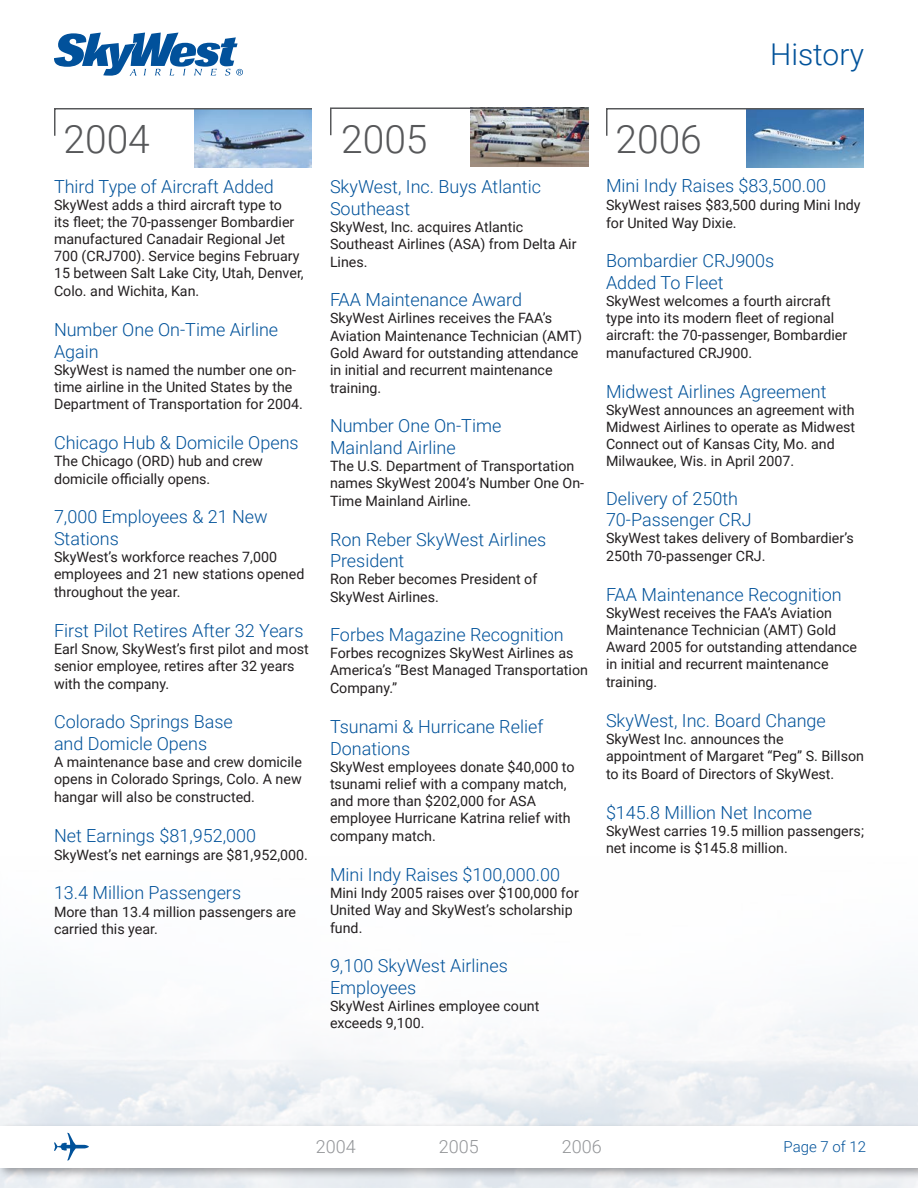
<style>
.page{position:relative;width:918px;height:1188px;background:#fff}
.page>*{position:absolute;margin:0;border:0;box-sizing:border-box;transform-origin:0 0}
.t1{font:300 39px "Roboto";color:#57585a}
.t2{font:300 30px "Roboto";color:#01529a}
.t3{font:300 18px/21.6px "Roboto";color:#01529a}
.t4{font:300 18px "Roboto";color:#939598}
.t5{font:300 15px "Roboto";color:#01529a}
.t6{font:14.25px/17.2px "Roboto";color:#231f20}
</style>
<div class="page">
<div style="left:0;top:1122px;width:918px;height:58px;background:#231f20;opacity:.4"></div>
<div style="left:0;top:1126px;width:918px;height:41px;background:#fff"></div>
<svg style="left:54px;top:33px;width:189px;height:42px"></svg>
<svg style="left:54px;top:1133px;width:35px;height:27px"></svg>
<img style="left:471px;top:137px;width:117px;height:29px">
<img style="left:330px;top:107px;width:259px;height:30px">
<img style="left:747px;top:137px;width:117px;height:31px">
<svg style="left:606px;top:108px;width:258px;height:29px"></svg>
<img style="left:195px;top:137px;width:117px;height:31px">
<svg style="left:54px;top:108px;width:258px;height:29px"></svg>
<p class="t1" style="left:63px;top:112px;width:88px">2004</p>
<p class="t3" style="left:54px;top:175px;width:221px">Third Type of Aircraft Added</p>
<p class="t6" style="left:54px;top:196px;width:251px">SkyWest adds a third aircraft type to<br>its fleet; the 70-passenger Bombardier manufactured Canadair Regional Jet 700 (CRJ700). Service begins February 15 between Salt Lake City, Utah, Denver, Colo. and Wichita, Kan.</p>
<p class="t3" style="left:54px;top:318px;width:226px">Number One On-Time Airline<br>Again</p>
<p class="t6" style="left:54px;top:361px;width:250px">SkyWest is named the number one on&shy;time airline in the United States by the<br>Department of Transportation for 2004.</p>
<p class="t3" style="left:54px;top:431px;width:246px">Chicago Hub &amp; Domicile Opens</p>
<p class="t6" style="left:54px;top:451px;width:210px;line-height:18px">The Chicago (ORD) hub and crew domicile officially opens.</p>
<p class="t3" style="left:54px;top:505px;width:215px">7,000 Employees &amp; 21 New<br>Stations</p>
<p class="t6" style="left:54px;top:548px;width:252px">SkyWest’s workforce reaches 7,000 employees and 21 new stations opened throughout the year.</p>
<p class="t3" style="left:54px;top:619px;width:251px">First Pilot Retires After 32 Years</p>
<p class="t6" style="left:54px;top:639px;width:256px">Earl Snow, SkyWest’s first pilot and most senior employee, retires after 32 years with the company.</p>
<p class="t3" style="left:54px;top:711px;width:180px">Colorado Springs Base</p>
<p class="t3" style="left:54px;top:732px;width:155px">and Domicle Opens</p>
<p class="t6" style="left:54px;top:753px;width:249px;text-align:justify">A maintenance base and crew domicile opens in Colorado Springs, Colo. A new hangar will also be constructed.</p>
<p class="t3" style="left:54px;top:824px;width:204px">Net Earnings $81,952,000</p>
<p class="t6" style="left:54px;top:846px;width:256px">SkyWest’s net earnings are $81,952,000.</p>
<p class="t3" style="left:54px;top:882px;width:189px">13.4 Million Passengers</p>
<p class="t6" style="left:54px;top:902px;width:244px">More than 13.4 million passengers are carried this year.</p>
<h2 class="t2" style="left:770px;top:33px;width:95px">History</h2>
<p class="t1" style="left:341px;top:112px;width:88px">2005</p>
<p class="t3" style="left:330px;top:175px;width:213px">SkyWest, Inc. Buys Atlantic<br>Southeast</p>
<p class="t6" style="left:330px;top:217px;width:248px">SkyWest, Inc. acquires Atlantic<br>Southeast Airlines (ASA) from Delta Air<br>Lines.</p>
<p class="t3" style="left:330px;top:289px;width:194px">FAA Maintenance Award</p>
<p class="t6" style="left:330px;top:309px;width:254px">SkyWest Airlines receives the FAA’s<br>Aviation Maintenance Technician (AMT)<br>Gold Award for outstanding attendance in initial and recurrent maintenance training.</p>
<p class="t3" style="left:330px;top:415px;width:173px">Number One On-Time</p>
<p class="t3" style="left:330px;top:436px;width:127px">Mainland Airline</p>
<p class="t6" style="left:330px;top:457px;width:256px">The U.S. Department of Transportation names SkyWest 2004’s Number One On-<br>Time Mainland Airline.</p>
<p class="t3" style="left:330px;top:528px;width:218px">Ron Reber SkyWest Airlines<br>President</p>
<p class="t6" style="left:330px;top:570px;width:209px">Ron Reber becomes President of<br>SkyWest Airlines.</p>
<p class="t3" style="left:330px;top:623px;width:235px">Forbes Magazine Recognition</p>
<p class="t6" style="left:330px;top:644px;width:260px">Forbes recognizes SkyWest Airlines as<br>America’s “Best Managed Transportation<br>Company.”</p>
<p class="t3" style="left:330px;top:715px;width:215px">Tsunami &amp; Hurricane Relief</p>
<p class="t3" style="left:330px;top:737px;width:82px">Donations</p>
<p class="t6" style="left:330px;top:757px;width:246px">SkyWest employees donate $40,000 to tsunami relief with a company match, and more than $202,000 for ASA employee Hurricane Katrina relief with company match.</p>
<p class="t3" style="left:330px;top:863px;width:231px">Mini Indy Raises $100,000.00</p>
<p class="t6" style="left:330px;top:883px;width:250px">Mini Indy 2005 raises over $100,000 for<br>United Way and SkyWest’s scholarship fund.</p>
<p class="t3" style="left:330px;top:955px;width:179px">9,100 SkyWest Airlines<br>Employees</p>
<p class="t6" style="left:330px;top:997px;width:211px">SkyWest Airlines employee count exceeds 9,100.</p>
<p class="t1" style="left:615px;top:112px;width:88px">2006</p>
<p class="t3" style="left:606px;top:175px;width:222px">Mini Indy Raises $83,500.00</p>
<p class="t6" style="left:606px;top:195px;width:256px;line-height:18px">SkyWest raises $83,500 during Mini Indy for United Way Dixie.</p>
<p class="t3" style="left:606px;top:249px;width:170px">Bombardier CRJ900s</p>
<p class="t3" style="left:606px;top:271px;width:119px">Added To Fleet</p>
<p class="t6" style="left:606px;top:292px;width:243px">SkyWest welcomes a fourth aircraft type into its modern fleet of regional aircraft: the 70-passenger, Bombardier manufactured CRJ900.</p>
<p class="t3" style="left:606px;top:380px;width:222px">Midwest Airlines Agreement</p>
<p class="t6" style="left:606px;top:401px;width:251px">SkyWest announces an agreement with Midwest Airlines to operate as Midwest Connect out of Kansas City, Mo. and Milwaukee, Wis. in April 2007.</p>
<p class="t3" style="left:606px;top:487px;width:134px">Delivery of 250th</p>
<p class="t3" style="left:606px;top:508px;width:147px">70-Passenger CRJ</p>
<p class="t6" style="left:606px;top:529px;width:249px;line-height:18px">SkyWest takes delivery of Bombardier’s<br>250th 70-passenger CRJ.</p>
<p class="t3" style="left:606px;top:583px;width:237px">FAA Maintenance Recognition</p>
<p class="t6" style="left:606px;top:604px;width:253px">SkyWest receives the FAA’s Aviation<br>Maintenance Technician (AMT) Gold<br>Award 2005 for outstanding attendance in initial and recurrent maintenance training.</p>
<p class="t3" style="left:606px;top:709px;width:221px">SkyWest, Inc. Board Change</p>
<p class="t6" style="left:606px;top:730px;width:260px">SkyWest Inc. announces the appointment of Margaret “Peg” S. Billson to its Board of Directors of SkyWest.</p>
<p class="t3" style="left:606px;top:801px;width:208px">$145.8 Million Net Income</p>
<p class="t6" style="left:606px;top:822px;width:260px">SkyWest carries 19.5 million passengers; net income is $145.8 million.</p>
<p class="t4" style="left:316px;top:1134px;width:41px">2004</p>
<p class="t4" style="left:439px;top:1134px;width:41px">2005</p>
<p class="t4" style="left:562px;top:1134px;width:41px">2006</p>
<p class="t5" style="left:784px;top:1136px;width:84px">Page 7 of 12</p>
</div>
